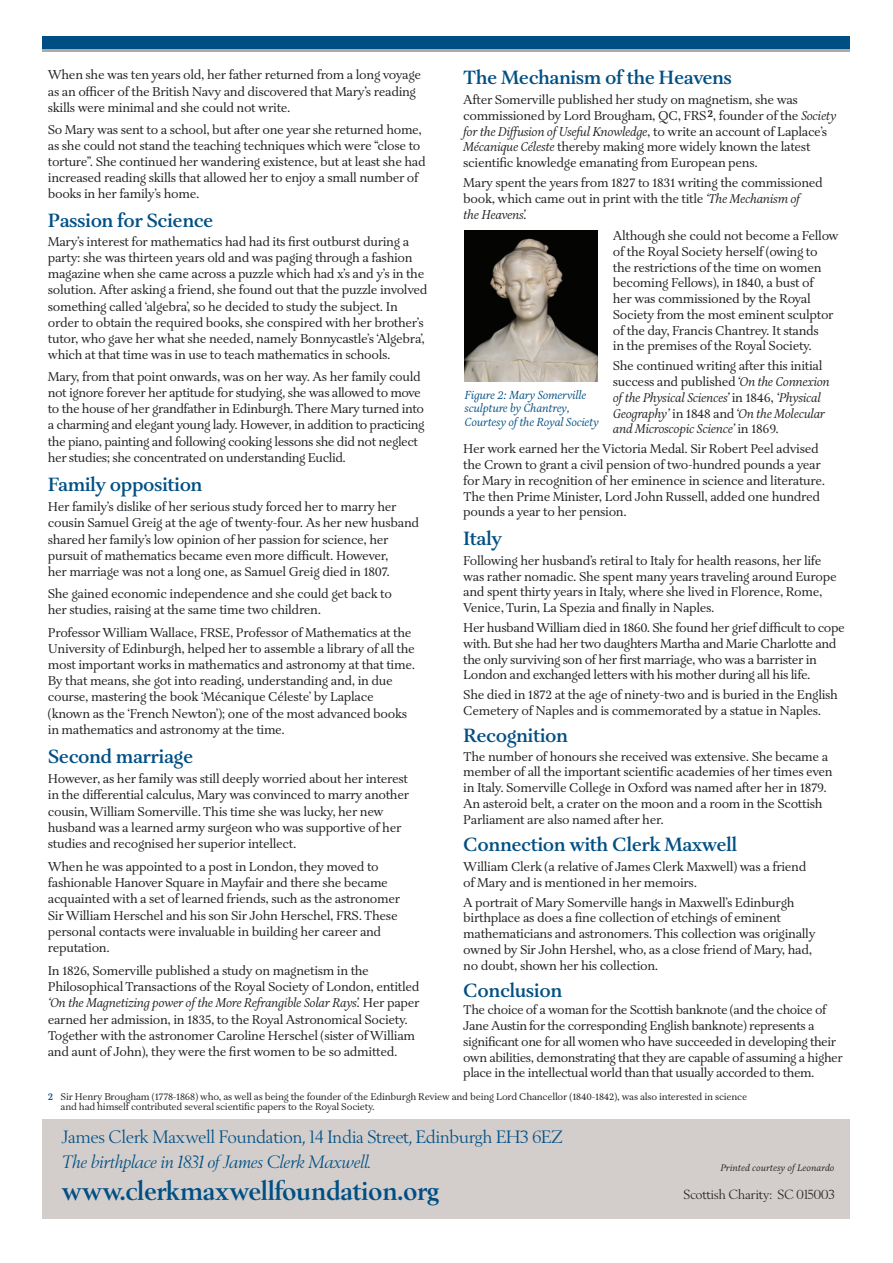
<style>
.page{position:relative;width:893px;height:1263px;background:#fff}
.page>*{position:absolute;margin:0;border:0;box-sizing:border-box;transform-origin:0 0}
.t1{font:700 27.6px "Berling SH";letter-spacing:.015em;color:#004f84}
.t2{font:600 19.8px "Aria Text G1";letter-spacing:-.025em;color:#004f84}
.t3{font:18.15px "Berling SH";letter-spacing:.015em;color:#004f84}
.t4{font:italic 18.15px "Berling SH";letter-spacing:.015em;color:#004f84}
.t5{font:13.35px "Berling SH";letter-spacing:.015em;color:#231f20}
.t6{font:13.2px/16.2px "Aria Text G1";letter-spacing:-.025em;color:#231f20}
.t7{font:italic 13.2px/15.8px "Aria Text G1";letter-spacing:-.025em;color:#231f20}
.t8{font:13.05px/15.8px "Aria Text G1";letter-spacing:-.035em;color:#231f20}
.t9{font:italic 12px/13.5px "Aria Text G1";letter-spacing:-.015em;color:#004f84}
.t10{font:10.05px/10.5px "Aria Text G1";letter-spacing:-.02em;color:#231f20}
.t11{font:italic 9.75px "Aria Text G1";color:#231f20}
.s1{font-style:italic}
.s2{font-style:normal}
.s3{font-weight:600;color:#004f84}
</style>
<div class="page">
<div style="left:43px;top:37px;width:807px;height:12px;background:#004f84"></div>
<hr style="left:43px;top:49px;width:807px;height:2px;background:#afa9a6">
<div style="left:43px;top:1119px;width:807px;height:99px;background:#d3cecc"></div>
<img style="left:465px;top:230px;width:133px;height:152px">
<p class="t6" style="left:48px;top:69px;width:375px">When she was ten years old, her father returned from a long voyage as an officer of the British Navy and discovered that Mary’s reading skills were minimal and she could not write.</p>
<p class="t6" style="left:48px;top:123px;width:379px">So Mary was sent to a school, but after one year she returned home, as she could not stand the teaching techniques which were “close to torture”. She continued her wandering existence, but at least she had increased reading skills that allowed her to enjoy a small number of books in her family’s home.</p>
<h2 class="t2" style="left:48px;top:214px;width:167px">Passion for Science</h2>
<p class="t6" style="left:48px;top:235px;width:381px">Mary’s interest for mathematics had had its first outburst during a party: she was thirteen years old and was paging through a fashion magazine when she came across a puzzle which had x’s and y’s in the solution. After asking a friend, she found out that the puzzle involved something called ‘algebra’, so he decided to study the subject. In order to obtain the required books, she conspired with her brother’s tutor, who gave her what she needed, namely Bonnycastle’s ‘Algebra’, which at that time was in use to teach mathematics in schools.</p>
<p class="t6" style="left:48px;top:370px;width:378px">Mary, from that point onwards, was on her way. As her family could not ignore forever her aptitude for studying, she was allowed to move to the house of her grandfather in Edinburgh.There Mary turned into a charming and elegant young lady. However, in addition to practicing the piano, painting and following cooking lessons she did not neglect her studies; she concentrated on understanding Euclid.</p>
<h2 class="t2" style="left:48px;top:477px;width:156px">Family opposition</h2>
<p class="t6" style="left:48px;top:500px;width:373px">Her family’s dislike of her serious study forced her to marry her cousin Samuel Greig at the age of twenty-four. As her new husband shared her family’s low opinion of her passion for science, her pursuit of mathematics became even more difficult. However,<br>her marriage was not a long one, as Samuel Greig died in 1807.</p>
<p class="t6" style="left:48px;top:587px;width:346px">She gained economic independence and she could get back to her studies, raising at the same time two children.</p>
<p class="t6" style="left:48px;top:626px;width:369px">Professor William Wallace, FRSE, Professor of Mathematics at the University of Edinburgh, helped her to assemble a library of all the most important works in mathematics and astronomy at that time.<br>By that means, she got into reading, understanding and, in due course, mastering the book ‘Mécanique Céleste’ by Laplace (known as the ‘French Newton’); one of the most advanced books in mathematics and astronomy at the time.</p>
<h2 class="t2" style="left:48px;top:749px;width:147px">Second marriage</h2>
<p class="t6" style="left:48px;top:772px;width:363px">However, as her family was still deeply worried about her interest in the differential calculus, Mary was convinced to marry another cousin, William Somerville. This time she was lucky, her new husband was a learned army surgeon who was supportive of her studies and recognised her superior intellect.</p>
<p class="t6" style="left:48px;top:860px;width:354px">When he was appointed to a post in London, they moved to fashionable Hanover Square in Mayfair and there she became acquainted with a set of learned friends, such as the astronomer Sir William Herschel and his son Sir John Herschel, FRS. These personal contacts were invaluable in building her career and reputation.</p>
<p class="t6" style="left:48px;top:964px;width:373px">In 1826, Somerville published a study on magnetism in the Philosophical Transactions of the Royal Society of London, entitled <span class="s1">‘On the Magnetizing power of the More Refrangible Solar Rays’.</span> Her paper earned her admission, in 1835, to the Royal Astronomical Society.<br>Together with the astronomer Caroline Herschel (sister ofWilliam and aunt of John), they were the first women to be so admitted.</p>
<h2 class="t2" style="left:463px;top:71px;width:270px">The Mechanism of the Heavens</h2>
<p class="t6" style="left:463px;top:94px;width:374px;line-height:15.8px">After Somerville published her study on magnetism, she was commissioned by Lord Brougham, QC, FRS<sup>2</sup>, founder of the <span class="s1">Society for the Diffusion of Useful Knowledge</span>, to write an account of Laplace’s <span class="s1">Mécanique Céleste</span> thereby making more widely known the latest scientific knowledge emanating from European pens.</p>
<p class="t6" style="left:463px;top:177px;width:361px;line-height:15.8px">Mary spent the years from 1827 to 1831 writing the commissioned book, which came out in print with the title <span class="s1">‘The Mechanism of<br>the Heavens’.</span></p>
<p class="t6" style="left:613px;top:229px;width:227px;line-height:15.8px">Although she could not become a Fellow of the Royal Society herself (owing to the restrictions of the time on women becoming Fellows), in 1840, a bust of<br>her was commissioned by the Royal Society from the most eminent sculptor of the day, Francis Chantrey. It stands<br>in the premises of the Royal Society.</p>
<p class="t7" style="left:613px;top:360px;width:218px"><span class="s2">She continued writing after this initial success and published</span>‘On the Connexion of the Physical Sciences’ <span class="s2">in 1846,</span> ‘Physical Geography’ <span class="s2">in 1848 and</span>‘On the Molecular and Microscopic Science’ <span class="s2">in 1869.</span></p>
<p class="t6" style="left:463px;top:443px;width:363px;line-height:15.8px">Her work earned her the Victoria Medal. Sir Robert Peel advised the Crown to grant a civil pension of two-hundred pounds a year for Mary in recognition of her eminence in science and literature.<br>The then Prime Minister, Lord John Russell, added one hundred pounds a year to her pension.</p>
<h2 class="t2" style="left:463px;top:531px;width:40px">Italy</h2>
<p class="t6" style="left:463px;top:554px;width:375px;line-height:15.8px">Following her husband’s retiral to Italy for health reasons, her life was rather nomadic. She spent many years traveling around Europe and spent thirty years in Italy, where she lived in Florence, Rome, Venice, Turin, La Spezia and finally in Naples.</p>
<p class="t6" style="left:463px;top:622px;width:383px;line-height:15.8px">Her husband William died in 1860. She found her grief difficult to cope with. But she had her two daughters Martha and Marie Charlotte and the only surviving son of her first marriage, who was a barrister in London and exchanged letters with his mother during all his life.</p>
<p class="t6" style="left:463px;top:689px;width:376px;line-height:15.8px">She died in 1872 at the age of ninety-two and is buried in the English<br>Cemetery of Naples and is commemorated by a statue in Naples.</p>
<h2 class="t2" style="left:463px;top:729px;width:106px">Recognition</h2>
<p class="t6" style="left:463px;top:750px;width:371px;line-height:15.8px">The number of honours she received was extensive. She became a member of all the important scientific academies of her times even in Italy. Somerville College in Oxford was named after her in 1879.<br>An asteroid belt, a crater on the moon and a room in the Scottish Parliament are also named after her.</p>
<h2 class="t2" style="left:463px;top:837px;width:275px">Connection with Clerk Maxwell</h2>
<p class="t6" style="left:463px;top:860px;width:345px;line-height:15.8px">William Clerk (a relative of James Clerk Maxwell) was a friend of Mary and is mentioned in her memoirs.</p>
<p class="t6" style="left:463px;top:896px;width:354px;line-height:15.8px">A portrait of Mary Somerville hangs in Maxwell’s Edinburgh birthplace as does a fine collection of etchings of eminent mathematicians and astronomers. This collection was originally owned by Sir John Hershel, who, as a close friend of Mary, had, no doubt, shown her his collection.</p>
<h2 class="t2" style="left:463px;top:983px;width:101px">Conclusion</h2>
<p class="t8" style="left:463px;top:1004px;width:381px">The choice of a woman for the Scottish banknote (and the choice of Jane Austin for the corresponding English banknote) represents a significant one for all women who have succeeded in developing their own abilities, demonstrating that they are capable of assuming a higher place in the intellectual world than that usually accorded to them.</p>
<p class="t9" style="left:465px;top:390px;width:136px">Figure 2: Mary Somerville sculpture by Chantrey,<br>Courtesy of the Royal Society</p>
<p class="t10" style="left:61px;top:1092px;width:688px;text-indent:-13px"><span class="s3">2</span> Sir Henry Brougham (1778-1868) who, as well as being the founder of the Edinburgh Review and being Lord Chancellor (1840-1842), was also interested in science and had himself contributed several scientific papers to the Royal Society.</p>
<h3 class="t3" style="left:62px;top:1126px;width:502px">James Clerk Maxwell Foundation, 14 India Street, Edinburgh EH3 6EZ</h3>
<h3 class="t4" style="left:62px;top:1151px;width:311px">The birthplace in 1831 of James Clerk Maxwell.</h3>
<h1 class="t1" style="left:62px;top:1174px;width:379px">www.clerkmaxwellfoundation.org</h1>
<p class="t5" style="left:684px;top:1186px;width:152px">Scottish Charity: SC 015003</p>
<p class="t11" style="left:720px;top:1164px;width:116px">Printed courtesy of Leonardo</p>
</div>
